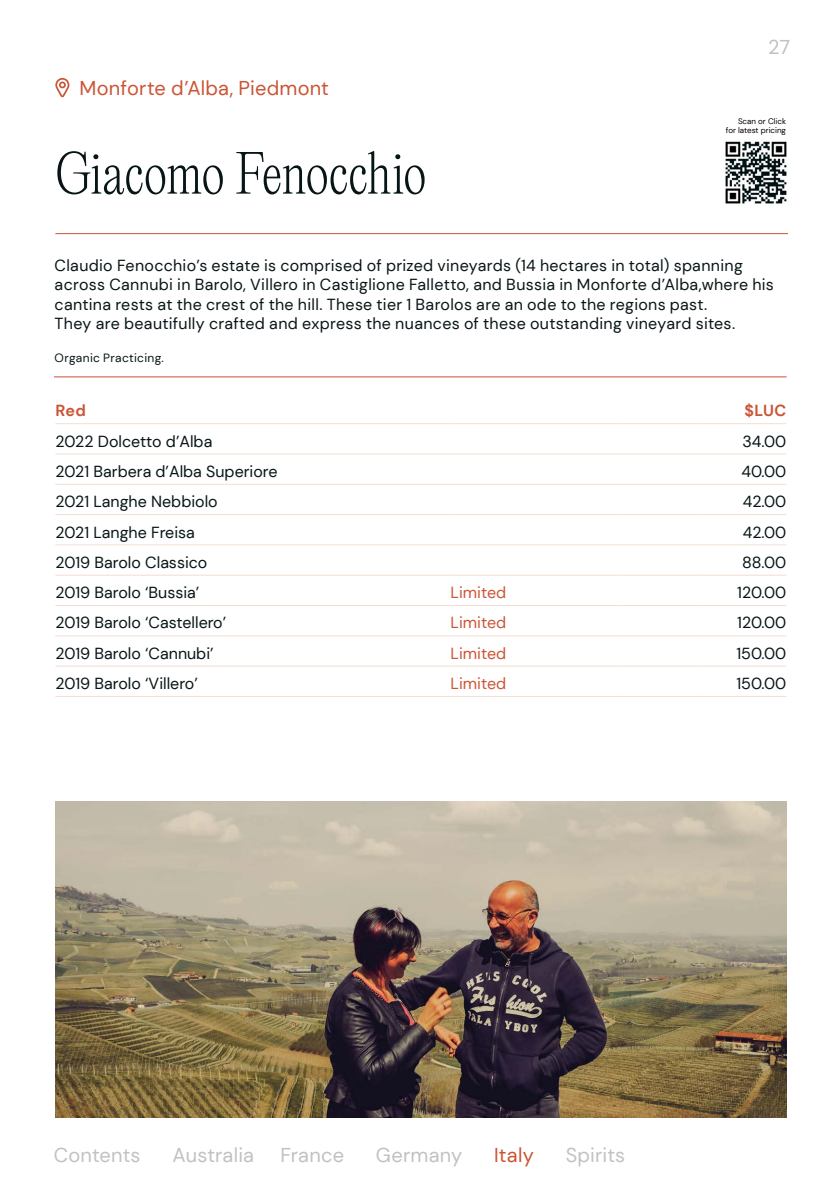
<style>
.page{position:relative;width:840px;height:1191px;background:#fff}
.page>*{position:absolute;margin:0;border:0;box-sizing:border-box;transform-origin:0 0}
.t1{font:200 52px "PP Editorial New";letter-spacing:-.015em;color:#071516}
.t2{font:20px "DM Sans";letter-spacing:.01em;color:#cb5435}
.t3{font:20px "DM Sans";letter-spacing:.005em;color:#c2c1c0}
.t4{font:20px "DM Sans";letter-spacing:.005em;color:#c2c2c0}
.t5{font:16px/19.2px "DM Sans";letter-spacing:.01em;color:#071516}
.t6{font:16px "DM Sans";color:#cb5435}
.t7{font:700 16px "DM Sans";letter-spacing:.015em;color:#cb5435}
.t8{font:12px "DM Sans";letter-spacing:.025em;color:#071516}
.t9{font:8px/9.6px "DM Sans";color:#000;text-align:right}
</style>
<div class="page">
<svg style="left:55px;top:78px;width:14px;height:19px"></svg>
<hr style="left:55px;top:233px;width:732px;height:1px;background:#cb5435">
<hr style="left:54px;top:376px;width:732px;height:1px;background:#cb5435">
<img style="left:55px;top:801px;width:730px;height:316px">
<img style="left:725px;top:141px;width:62px;height:63px">
<hr style="left:55px;top:423px;width:395px;height:1px;background:#f3ded2">
<hr style="left:450px;top:423px;width:170px;height:1px;background:#f3ded2">
<hr style="left:620px;top:423px;width:83px;height:1px;background:#f3ded2">
<hr style="left:703px;top:423px;width:82px;height:1px;background:#f3ded2">
<hr style="left:55px;top:453px;width:395px;height:1px;background:#f3ded2">
<hr style="left:450px;top:453px;width:170px;height:1px;background:#f3ded2">
<hr style="left:620px;top:453px;width:83px;height:1px;background:#f3ded2">
<hr style="left:703px;top:453px;width:82px;height:1px;background:#f3ded2">
<hr style="left:55px;top:484px;width:395px;height:1px;background:#f3ded2">
<hr style="left:450px;top:484px;width:170px;height:1px;background:#f3ded2">
<hr style="left:620px;top:484px;width:83px;height:1px;background:#f3ded2">
<hr style="left:703px;top:484px;width:82px;height:1px;background:#f3ded2">
<hr style="left:55px;top:514px;width:395px;height:1px;background:#f3ded2">
<hr style="left:450px;top:514px;width:170px;height:1px;background:#f3ded2">
<hr style="left:620px;top:514px;width:83px;height:1px;background:#f3ded2">
<hr style="left:703px;top:514px;width:82px;height:1px;background:#f3ded2">
<hr style="left:55px;top:544px;width:395px;height:1px;background:#f3ded2">
<hr style="left:450px;top:544px;width:170px;height:1px;background:#f3ded2">
<hr style="left:620px;top:544px;width:83px;height:1px;background:#f3ded2">
<hr style="left:703px;top:544px;width:82px;height:1px;background:#f3ded2">
<hr style="left:55px;top:574px;width:395px;height:1px;background:#f3ded2">
<hr style="left:450px;top:574px;width:170px;height:1px;background:#f3ded2">
<hr style="left:620px;top:574px;width:83px;height:1px;background:#f3ded2">
<hr style="left:703px;top:574px;width:82px;height:1px;background:#f3ded2">
<hr style="left:55px;top:605px;width:395px;height:1px;background:#f3ded2">
<hr style="left:450px;top:605px;width:170px;height:1px;background:#f3ded2">
<hr style="left:620px;top:605px;width:83px;height:1px;background:#f3ded2">
<hr style="left:703px;top:605px;width:82px;height:1px;background:#f3ded2">
<hr style="left:55px;top:635px;width:395px;height:1px;background:#f3ded2">
<hr style="left:450px;top:635px;width:170px;height:1px;background:#f3ded2">
<hr style="left:620px;top:635px;width:83px;height:1px;background:#f3ded2">
<hr style="left:703px;top:635px;width:82px;height:1px;background:#f3ded2">
<hr style="left:55px;top:665px;width:395px;height:1px;background:#f3ded2">
<hr style="left:450px;top:665px;width:170px;height:1px;background:#f3ded2">
<hr style="left:620px;top:665px;width:83px;height:1px;background:#f3ded2">
<hr style="left:703px;top:665px;width:82px;height:1px;background:#f3ded2">
<hr style="left:55px;top:696px;width:395px;height:1px;background:#f3ded2">
<hr style="left:450px;top:696px;width:170px;height:1px;background:#f3ded2">
<hr style="left:620px;top:696px;width:83px;height:1px;background:#f3ded2">
<hr style="left:703px;top:696px;width:82px;height:1px;background:#f3ded2">
<p class="t2" style="left:80px;top:76px;width:251px">Monforte d’Alba, Piedmont</p>
<h1 class="t1" style="left:55px;top:138px;width:372px">Giacomo Fenocchio</h1>
<p class="t3" style="left:767px;top:34px;width:24px">27</p>
<p class="t9" style="left:725px;top:116px;width:62px">Scan or Click for latest pricing</p>
<p class="t5" style="left:55px;top:256px;width:720px">Claudio Fenocchio’s estate is comprised of prized vineyards (14 hectares in total) spanning across Cannubi in Barolo, Villero in Castiglione Falletto, and Bussia in Monforte d’Alba,where his cantina rests at the crest of the hill. These tier 1 Barolos are an ode to the regions past.<br>They are beautifully crafted and express the nuances of these outstanding vineyard sites.</p>
<p class="t8" style="left:55px;top:351px;width:111px">Organic Practicing.</p>
<p class="t7" style="left:55px;top:401px;width:32px">Red</p>
<p class="t7" style="left:744px;top:401px;width:43px">$LUC</p>
<p class="t5" style="left:55px;top:431px;width:158px">2022 Dolcetto d’Alba</p>
<p class="t5" style="left:742px;top:431px;width:45px">34.00</p>
<p class="t5" style="left:55px;top:462px;width:223px">2021 Barbera d’Alba Superiore</p>
<p class="t5" style="left:741px;top:462px;width:46px">40.00</p>
<p class="t5" style="left:55px;top:492px;width:164px">2021 Langhe Nebbiolo</p>
<p class="t5" style="left:742px;top:492px;width:45px">42.00</p>
<p class="t5" style="left:55px;top:522px;width:141px">2021 Langhe Freisa</p>
<p class="t5" style="left:742px;top:522px;width:45px">42.00</p>
<p class="t5" style="left:55px;top:552px;width:153px">2019 Barolo Classico</p>
<p class="t5" style="left:741px;top:552px;width:46px">88.00</p>
<p class="t5" style="left:55px;top:583px;width:145px">2019 Barolo ‘Bussia’</p>
<p class="t6" style="left:450px;top:582px;width:57px">Limited</p>
<p class="t5" style="left:736px;top:583px;width:50px">120.00</p>
<p class="t5" style="left:55px;top:613px;width:172px">2019 Barolo ‘Castellero’</p>
<p class="t6" style="left:450px;top:613px;width:57px">Limited</p>
<p class="t5" style="left:736px;top:613px;width:50px">120.00</p>
<p class="t5" style="left:55px;top:643px;width:160px">2019 Barolo ‘Cannubi’</p>
<p class="t6" style="left:450px;top:643px;width:57px">Limited</p>
<p class="t5" style="left:736px;top:643px;width:51px">150.00</p>
<p class="t5" style="left:55px;top:674px;width:144px">2019 Barolo ‘Villero’</p>
<p class="t6" style="left:450px;top:673px;width:57px">Limited</p>
<p class="t5" style="left:736px;top:674px;width:51px">150.00</p>
<p class="t4" style="left:54px;top:1142px;width:88px">Contents</p>
<p class="t3" style="left:172px;top:1142px;width:83px">Australia</p>
<p class="t3" style="left:280px;top:1142px;width:65px">France</p>
<p class="t3" style="left:376px;top:1142px;width:88px">Germany</p>
<p class="t2" style="left:494px;top:1142px;width:41px">Italy</p>
<p class="t4" style="left:565px;top:1142px;width:61px">Spirits</p>
</div>
